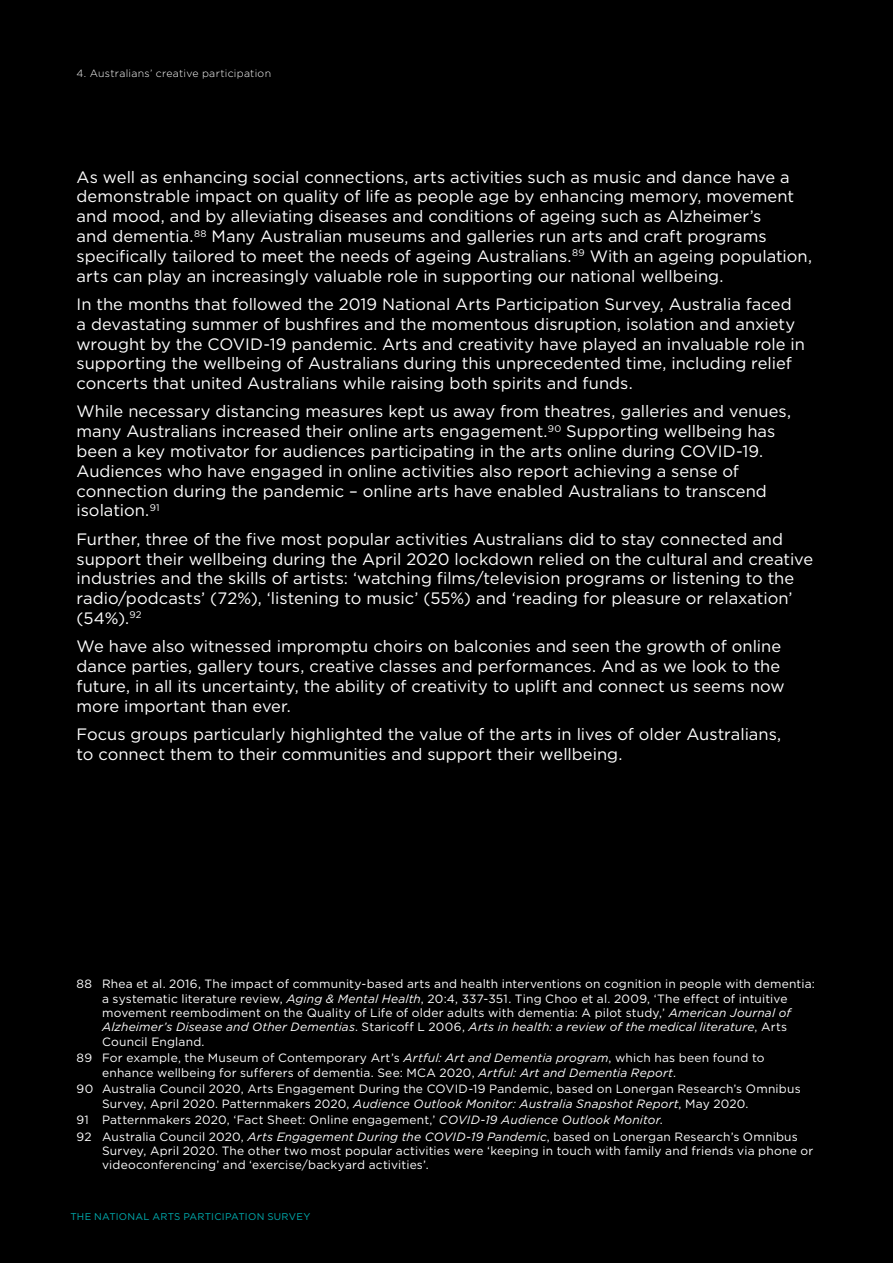
<style>
.page{position:relative;width:893px;height:1263px;background:#000}
.page>*{position:absolute;margin:0;border:0;box-sizing:border-box;transform-origin:0 0}
.t1{font:16.5px/19.8px "Gotham";color:#fff}
.t2{font:12px/14.4px "Gotham";letter-spacing:.015em;color:#fff}
.t3{font:300 10.5px "Gotham";letter-spacing:.025em;color:#fff}
.t4{font:9.75px "Gotham";letter-spacing:.03em;color:#00adb0}
.s1{font-style:italic}
</style>
<div class="page">
<p class="t3" style="left:77px;top:66px;width:196px">4. Australians’ creative participation</p>
<p class="t1" style="left:77px;top:166px;width:737px">As well as enhancing social connections, arts activities such as music and dance have a demonstrable impact on quality of life as people age by enhancing memory, movement and mood, and by alleviating diseases and conditions of ageing such as Alzheimer’s<br>and dementia.<sup>88</sup> Many Australian museums and galleries run arts and craft programs specifically tailored to meet the needs of ageing Australians.<sup>89</sup> With an ageing population, arts can play an increasingly valuable role in supporting our national wellbeing.</p>
<p class="t1" style="left:77px;top:294px;width:730px">In the months that followed the 2019 National Arts Participation Survey, Australia faced a devastating summer of bushfires and the momentous disruption, isolation and anxiety wrought by the COVID-19 pandemic. Arts and creativity have played an invaluable role in supporting the wellbeing of Australians during this unprecedented time, including relief concerts that united Australians while raising both spirits and funds.</p>
<p class="t1" style="left:77px;top:401px;width:716px">While necessary distancing measures kept us away from theatres, galleries and venues, many Australians increased their online arts engagement.<sup>90</sup> Supporting wellbeing has been a key motivator for audiences participating in the arts online during COVID-19.<br>Audiences who have engaged in online activities also report achieving a sense of connection during the pandemic – online arts have enabled Australians to transcend isolation.<sup>91</sup></p>
<p class="t1" style="left:77px;top:529px;width:738px">Further, three of the five most popular activities Australians did to stay connected and support their wellbeing during the April 2020 lockdown relied on the cultural and creative industries and the skills of artists: ‘watching films/television programs or listening to the radio/podcasts’ (72%), ‘listening to music’ (55%) and ‘reading for pleasure or relaxation’ (54%).<sup>92</sup></p>
<p class="t1" style="left:77px;top:636px;width:710px">We have also witnessed impromptu choirs on balconies and seen the growth of online dance parties, gallery tours, creative classes and performances. And as we look to the future, in all its uncertainty, the ability of creativity to uplift and connect us seems now more important than ever.</p>
<p class="t1" style="left:77px;top:724px;width:706px">Focus groups particularly highlighted the value of the arts in lives of older Australians, to connect them to their communities and support their wellbeing.</p>
<p class="t2" style="left:102px;top:976px;width:714px;text-indent:-26px">88 Rhea et al. 2016, The impact of community-based arts and health interventions on cognition in people with dementia: a systematic literature review, <span class="s1">Aging &amp; Mental Health</span>, 20:4, 337-351. Ting Choo et al. 2009, ‘The effect of intuitive movement reembodiment on the Quality of Life of older adults with dementia: A pilot study,’ <span class="s1">American Journal of Alzheimer’s Disease and Other Dementias</span>. Staricoff L 2006, <span class="s1">Arts in health: a review of the medical literature</span>, Arts Council England.</p>
<p class="t2" style="left:102px;top:1050px;width:664px;text-indent:-26px">89 For example, the Museum of Contemporary Art’s <span class="s1">Artful: Art and Dementia program</span>, which has been found to enhance wellbeing for sufferers of dementia. See: MCA 2020, <span class="s1">Artful: Art and Dementia Report</span>.</p>
<p class="t2" style="left:102px;top:1081px;width:700px;text-indent:-26px">90 Australia Council 2020, Arts Engagement During the COVID-19 Pandemic, based on Lonergan Research’s Omnibus<br>Survey, April 2020. Patternmakers 2020, <span class="s1">Audience Outlook Monitor: Australia Snapshot Report</span>, May 2020.</p>
<p class="t2" style="left:77px;top:1111px;width:723px;line-height:16.5px">91 Patternmakers 2020, ‘Fact Sheet: Online engagement,’ <span class="s1">COVID-19 Audience Outlook Monitor</span>.<br>92 Australia Council 2020, <span class="s1">Arts Engagement During the COVID-19 Pandemic</span>, based on Lonergan Research’s Omnibus</p>
<p class="t2" style="left:102px;top:1143px;width:713px">Survey, April 2020. The other two most popular activities were ‘keeping in touch with family and friends via phone or videoconferencing’ and ‘exercise/backyard activities’.</p>
<p class="t4" style="left:70px;top:1210px;width:241px">THE NATIONAL ARTS PARTICIPATION SURVEY</p>
</div>
